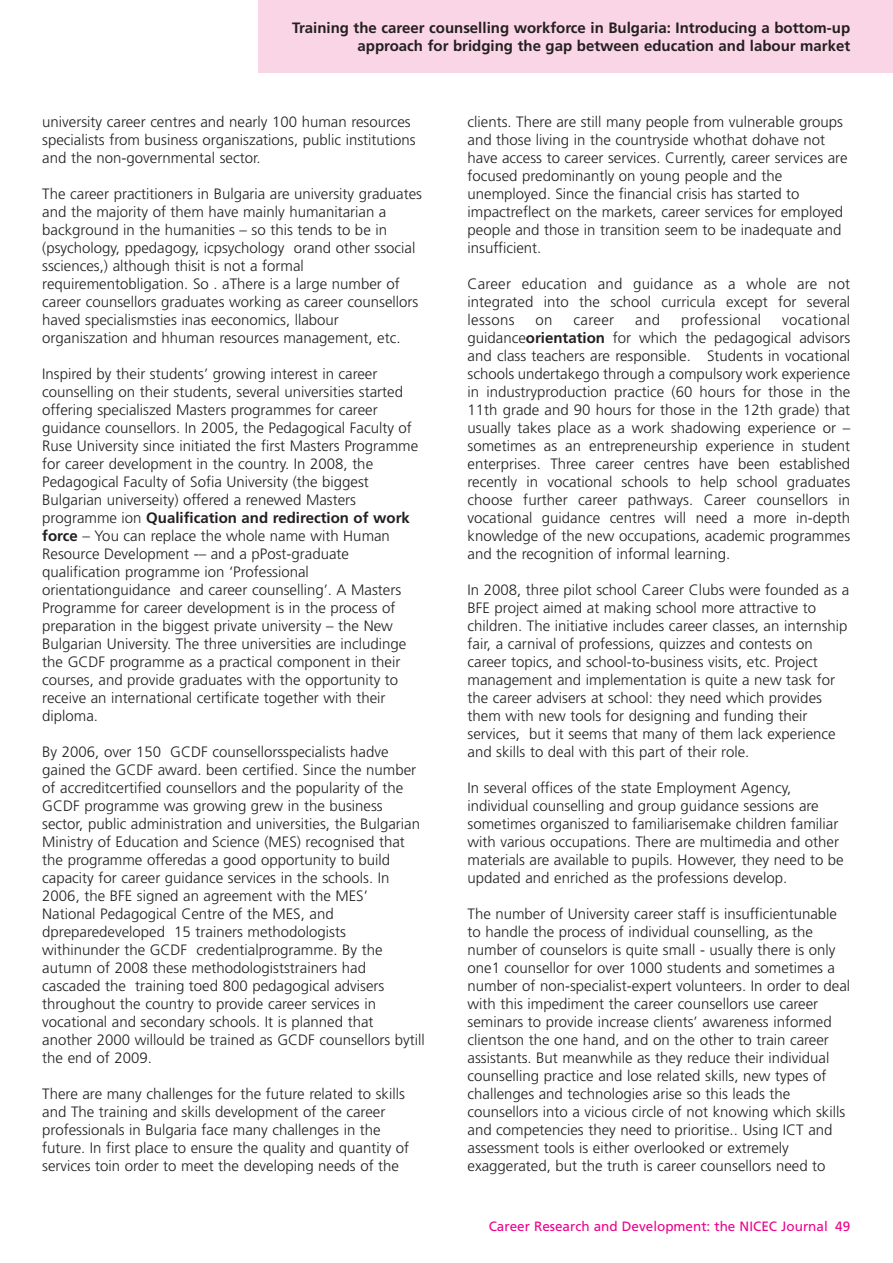
<style>
.page{position:relative;width:893px;height:1263px;background:#fff}
.page>*{position:absolute;margin:0;border:0;box-sizing:border-box;transform-origin:0 0}
.t1{font:300 15px/18px "Frutiger";color:#231f20}
.t2{font:700 15px/18px "Frutiger";color:#231f20;text-align:right}
.t3{font:300 15px "Frutiger";letter-spacing:.02em;color:#231f20}
.t4{font:13.5px "Frutiger";color:#ed028c}
.s1{font-weight:700}
</style>
<div class="page">
<div style="left:258px;top:0;width:635px;height:72px;background:#fad5e5"></div>
<p class="t2" style="left:292px;top:20px;width:560px">Training the career counselling workforce in Bulgaria: Introducing a bottom-up approach for bridging the gap between education and labour market</p>
<p class="t1" style="left:42px;top:114px;width:375px">university career centres and nearly 100 human resources specialists from business organiszations, public institutions and the non-governmental sector.</p>
<p class="t1" style="left:42px;top:186px;width:381px">The career practitioners in Bulgaria are university graduates and the majority of them have mainly humanitarian a background in the humanities – so this tends to be in (psychology, ppedagogy, icpsychology orand other ssocial ssciences,) although thisit is not a formal requirementobligation. So . aThere is a large number of career counsellors graduates working as career counsellors haved specialismsties inas eeconomics, llabour organiszation and hhuman resources management, etc.</p>
<p class="t1" style="left:42px;top:366px;width:377px">Inspired by their students’ growing interest in career counselling on their students, several universities started offering specialiszed Masters programmes for career guidance counsellors. In 2005, the Pedagogical Faculty of Ruse University since initiated the first Masters Programme for career development in the country. In 2008, the Pedagogical Faculty of Sofia University (the biggest Bulgarian universeity) offered a renewed Masters programme ion <span class="s1">Qualification and redirection of work force</span> – You can replace the whole name with Human Resource Development -– and a pPost-graduate qualification programme ion ‘Professional orientationguidance and career counselling’. A Masters Programme for career development is in the process of preparation in the biggest private university – the New Bulgarian University. The three universities are includinge the GCDF programme as a practical component in their courses, and provide graduates with the opportunity to receive an international certificate together with their diploma.</p>
<p class="t1" style="left:42px;top:744px;width:384px">By 2006, over 150 GCDF counsellorsspecialists hadve gained the GCDF award. been certified. Since the number of accreditcertified counsellors and the popularity of the GCDF programme was growing grew in the business sector, public administration and universities, the Bulgarian Ministry of Education and Science (MES) recognised that the programme offeredas a good opportunity to build capacity for career guidance services in the schools. In 2006, the BFE signed an agreement with the MES’ National Pedagogical Centre of the MES, and dpreparedeveloped 15 trainers methodologists withinunder the GCDF credentialprogramme. By the autumn of 2008 these methodologiststrainers had cascaded the training toed 800 pedagogical advisers throughout the country to provide career services in vocational and secondary schools. It is planned that another 2000 willould be trained as GCDF counsellors bytill the end of 2009.</p>
<p class="t1" style="left:42px;top:1086px;width:368px">There are many challenges for the future related to skills and The training and skills development of the career professionals in Bulgaria face many challenges in the future. In first place to ensure the quality and quantity of services toin order to meet the developing needs of the</p>
<p class="t1" style="left:468px;top:114px;width:381px">clients. There are still many people from vulnerable groups and those living in the countryside whothat dohave not have access to career services. Currently, career services are focused predominantly on young people and the unemployed. Since the financial crisis has started to impactreflect on the markets, career services for employed people and those in transition seem to be inadequate and insufficient.</p>
<p class="t1" style="left:468px;top:276px;width:384px;text-align:justify">Career education and guidance as a whole are not integrated into the school curricula except for several lessons</p>
<p class="t1" style="left:536px;top:312px;width:19px">on</p>
<p class="t1" style="left:574px;top:312px;width:42px">career</p>
<p class="t1" style="left:635px;top:312px;width:26px">and</p>
<p class="t3" style="left:681px;top:313px;width:82px">professional</p>
<p class="t1" style="left:468px;top:312px;width:384px;text-align:justify;text-indent:315px">vocational guidance<span class="s1">orientation</span> for which the pedagogical advisors and class teachers are responsible. Students in vocational schools undertakego through a compulsory work experience in industryproduction practice (60 hours for those in the 11th grade and 90 hours for those in the 12th grade) that usually takes place as a work shadowing experience or – sometimes as an entrepreneurship experience in student enterprises. Three career centres have been established recently in vocational schools to help school graduates choose further career pathways. Career counsellors in vocational guidance centres will need a more in-depth knowledge of the new occupations, academic programmes and the recognition of informal learning.</p>
<p class="t1" style="left:468px;top:582px;width:383px">In 2008, three pilot school Career Clubs were founded as a BFE project aimed at making school more attractive to children. The initiative includes career classes, an internship fair, a carnival of professions, quizzes and contests on career topics, and school-to-business visits, etc. Project management and implementation is quite a new task for the career advisers at school: they need which provides them with new tools for designing and funding their services, but it seems that many of them lack experience and skills to deal with this part of their role.</p>
<p class="t1" style="left:468px;top:780px;width:378px">In several offices of the state Employment Agency, individual counselling and group guidance sessions are sometimes organiszed to familiarisemake children familiar with various occupations. There are multimedia and other materials are available to pupils. However, they need to be updated and enriched as the professions develop.</p>
<p class="t1" style="left:468px;top:906px;width:384px">The number of University career staff is insufficientunable to handle the process of individual counselling, as the number of counselors is quite small - usually there is only one1 counsellor for over 1000 students and sometimes a number of non-specialist-expert volunteers. In order to deal with this impediment the career counsellors use career seminars to provide increase clients’ awareness informed clientson the one hand, and on the other to train career assistants. But meanwhile as they reduce their individual counselling practice and lose related skills, new types of challenges and technologies arise so this leads the counsellors into a vicious circle of not knowing which skills and competencies they need to prioritise.. Using ICT and assessment tools is either overlooked or extremely exaggerated, but the truth is career counsellors need to</p>
<p class="t4" style="left:489px;top:1221px;width:363px">Career Research and Development: the NICEC Journal 49</p>
</div>
